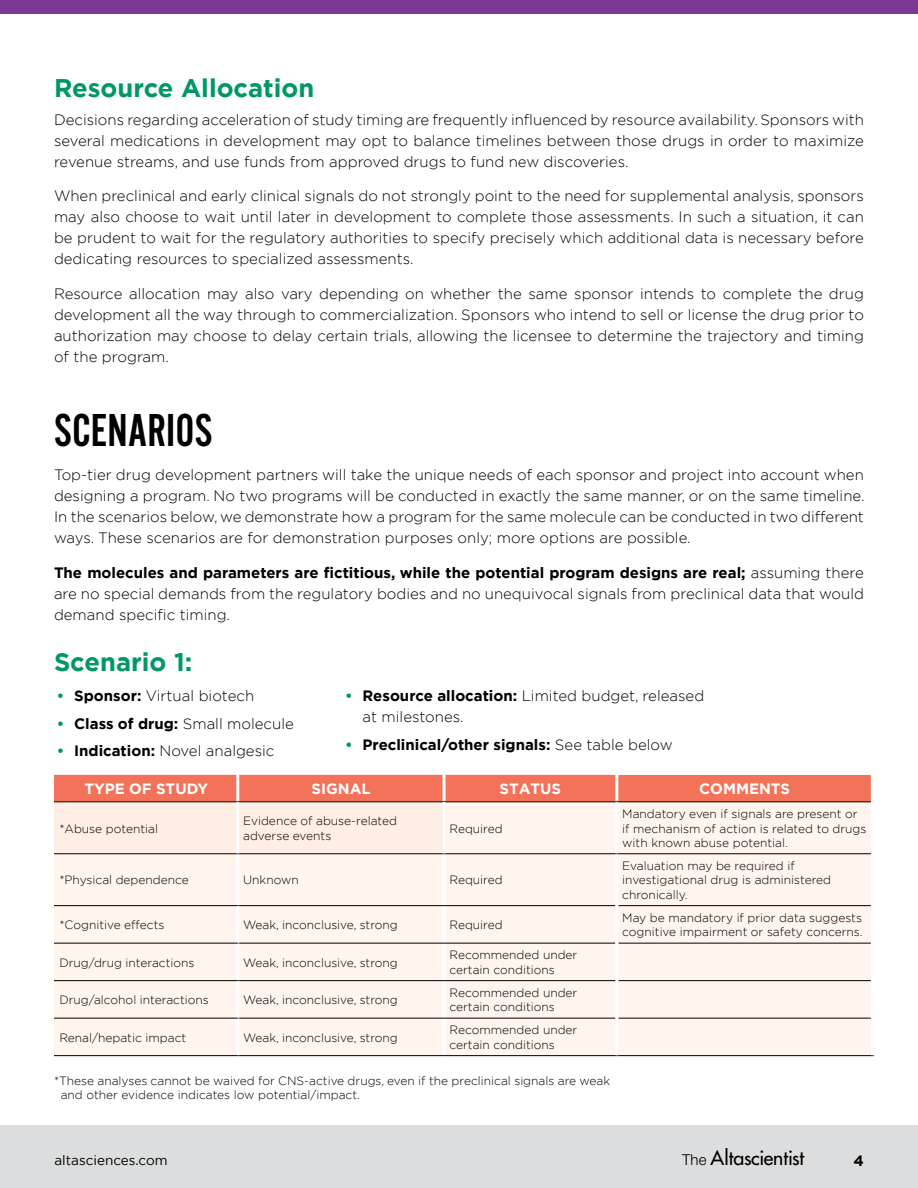
<style>
.page{position:relative;width:918px;height:1188px;background:#fff}
.page>*{position:absolute;margin:0;border:0;box-sizing:border-box;transform-origin:0 0}
.title_H2{font:48px "Alternate Got No 2 D";color:#000}
.Subtitle_H3{font:700 25.5px "Gotham";color:#009767}
.t1{font:500 19.5px "Futura Std";letter-spacing:-.01em;color:#000}
.Body{font:300 15px/21px "Gotham";color:#000;text-align:justify}
.Bullets_green{font:300 15px/21px "Gotham";color:#000}
.Bullets_green-2{font:700 15px "Gotham";color:#000}
.Body-2{font:700 15px "Gotham";color:#fff}
.t2{font:13.5px "Gotham";color:#000}
.Body-3{font:300 12px/14.4px "Gotham";color:#000}
.s1{font-weight:700}
.s2{font-weight:700;color:#009767}
.s3{color:#009767}
.s4{font-weight:300}
.s5{font-family:"Helvetica Neue LT Std";font-weight:300;font-size:15px}
</style>
<div class="page">
<div style="left:0;top:1125px;width:918px;height:63px;background:#dcddde"></div>
<div style="left:0;top:0;width:918px;height:14px;background:#7c3996"></div>
<div style="left:617px;top:775px;width:255px;height:27px;background:#f3725a"></div>
<div style="left:54px;top:775px;width:561px;height:26px;background:#f3725a"></div>
<div style="left:54px;top:802px;width:817px;height:253px;background:#fff4ee"></div>
<hr style="left:443px;top:854px;width:3px;height:51px;background:#fff">
<hr style="left:443px;top:906px;width:3px;height:37px;background:#fff">
<hr style="left:443px;top:944px;width:3px;height:36px;background:#fff">
<hr style="left:443px;top:981px;width:3px;height:37px;background:#fff">
<hr style="left:443px;top:1019px;width:3px;height:36px;background:#fff">
<hr style="left:238px;top:905px;width:206px;height:1px;background:#000">
<hr style="left:444px;top:905px;width:171px;height:1px;background:#000">
<hr style="left:618px;top:905px;width:253px;height:1px;background:#000">
<hr style="left:238px;top:943px;width:206px;height:1px;background:#000">
<hr style="left:444px;top:943px;width:171px;height:1px;background:#000">
<hr style="left:618px;top:943px;width:253px;height:1px;background:#000">
<hr style="left:238px;top:980px;width:206px;height:1px;background:#000">
<hr style="left:444px;top:980px;width:171px;height:1px;background:#000">
<hr style="left:618px;top:980px;width:253px;height:1px;background:#000">
<hr style="left:238px;top:1018px;width:206px;height:1px;background:#000">
<hr style="left:444px;top:1018px;width:171px;height:1px;background:#000">
<hr style="left:618px;top:1018px;width:253px;height:1px;background:#000">
<hr style="left:238px;top:1055px;width:206px;height:1px;background:#000">
<hr style="left:444px;top:1055px;width:173px;height:1px;background:#000">
<hr style="left:617px;top:1055px;width:257px;height:1px;background:#000">
<hr style="left:236px;top:854px;width:3px;height:51px;background:#fff">
<hr style="left:236px;top:906px;width:3px;height:37px;background:#fff">
<hr style="left:236px;top:944px;width:3px;height:36px;background:#fff">
<hr style="left:236px;top:981px;width:3px;height:37px;background:#fff">
<hr style="left:236px;top:1019px;width:3px;height:36px;background:#fff">
<hr style="left:54px;top:905px;width:184px;height:1px;background:#000">
<hr style="left:54px;top:943px;width:184px;height:1px;background:#000">
<hr style="left:54px;top:980px;width:184px;height:1px;background:#000">
<hr style="left:54px;top:1018px;width:184px;height:1px;background:#000">
<hr style="left:54px;top:1055px;width:184px;height:1px;background:#000">
<hr style="left:615px;top:854px;width:3px;height:52px;background:#fff">
<hr style="left:615px;top:906px;width:3px;height:37px;background:#fff">
<hr style="left:615px;top:943px;width:3px;height:38px;background:#fff">
<hr style="left:615px;top:981px;width:3px;height:37px;background:#fff">
<hr style="left:615px;top:1018px;width:3px;height:37px;background:#fff">
<hr style="left:236px;top:775px;width:3px;height:26px;background:#fff">
<hr style="left:443px;top:775px;width:3px;height:26px;background:#fff">
<hr style="left:615px;top:775px;width:3px;height:26px;background:#fff">
<hr style="left:871px;top:775px;width:3px;height:27px;background:#fff">
<hr style="left:54px;top:801px;width:184px;height:1px;background:#000">
<hr style="left:238px;top:801px;width:206px;height:1px;background:#000">
<hr style="left:444px;top:801px;width:173px;height:1px;background:#000">
<hr style="left:617px;top:801px;width:254px;height:1px;background:#000">
<hr style="left:54px;top:853px;width:184px;height:1px;background:#000">
<hr style="left:238px;top:853px;width:206px;height:1px;background:#000">
<hr style="left:444px;top:853px;width:173px;height:1px;background:#000">
<hr style="left:617px;top:853px;width:254px;height:1px;background:#000">
<hr style="left:236px;top:802px;width:3px;height:51px;background:#fff">
<hr style="left:443px;top:802px;width:3px;height:51px;background:#fff">
<hr style="left:615px;top:802px;width:3px;height:51px;background:#fff">
<h3 class="Subtitle_H3" style="left:54px;top:71px;width:262px">Resource Allocation</h3>
<p class="Body" style="left:54px;top:109px;width:811px">Decisions regarding acceleration of study timing are frequently influenced by resource availability. Sponsors with several medications in development may opt to balance timelines between those drugs in order to maximize revenue streams, and use funds from approved drugs to fund new discoveries.</p>
<p class="Body" style="left:54px;top:185px;width:812px">When preclinical and early clinical signals do not strongly point to the need for supplemental analysis, sponsors may also choose to wait until later in development to complete those assessments. In such a situation, it can be prudent to wait for the regulatory authorities to specify precisely which additional data is necessary before dedicating resources to specialized assessments.</p>
<p class="Body" style="left:54px;top:283px;width:812px">Resource allocation may also vary depending on whether the same sponsor intends to complete the drug development all the way through to commercialization. Sponsors who intend to sell or license the drug prior to authorization may choose to delay certain trials, allowing the licensee to determine the trajectory and timing of the program.</p>
<h2 class="title_H2" style="left:54px;top:404px;width:160px">SCENARIOS</h2>
<p class="Body" style="left:54px;top:464px;width:812px">Top-tier drug development partners will take the unique needs of each sponsor and project into account when designing a program. No two programs will be conducted in exactly the same manner, or on the same timeline.<br>In the scenarios below, we demonstrate how a program for the same molecule can be conducted in two different ways. These scenarios are for demonstration purposes only; more options are possible.</p>
<p class="Body" style="left:54px;top:561px;width:812px"><span class="s1">The molecules and parameters are fictitious, while the potential program designs are real;</span> assuming there are no special demands from the regulatory bodies and no unequivocal signals from preclinical data that would demand specific timing.</p>
<h3 class="Subtitle_H3" style="left:54px;top:645px;width:140px">Scenario 1:</h3>
<p class="Bullets_green" style="left:57px;top:685px;width:199px"><span class="s2">•</span> <span class="s1">Sponsor:</span> Virtual biotech</p>
<p class="Bullets_green" style="left:57px;top:713px;width:238px"><span class="s2">•</span> <span class="s1">Class of drug:</span> Small molecule</p>
<p class="Bullets_green" style="left:57px;top:740px;width:219px"><span class="s2">•</span> <span class="s1">Indication:</span> Novel analgesic</p>
<p class="Body-2" style="left:84px;top:779px;width:125px">TYPE OF STUDY</p>
<p class="Body-2" style="left:312px;top:779px;width:61px">SIGNAL</p>
<p class="Body-2" style="left:500px;top:779px;width:63px">STATUS</p>
<p class="Body-2" style="left:699px;top:779px;width:92px">COMMENTS</p>
<p class="Body-3" style="left:59px;top:821px;width:100px">*Abuse potential</p>
<p class="Body-3" style="left:243px;top:814px;width:155px">Evidence of abuse-related adverse events</p>
<p class="Body-3" style="left:449px;top:821px;width:55px">Required</p>
<p class="Bullets_green" style="left:363px;top:685px;width:343px;text-indent:-17px"><span class="s2">•</span> <span class="s1">Resource allocation:</span> Limited budget, released at milestones.</p>
<p class="Bullets_green-2" style="left:345px;top:735px;width:329px"><span class="s3">•</span> Preclinical/other signals: <span class="s4">See table below</span></p>
<p class="Body-3" style="left:622px;top:806px;width:246px">Mandatory even if signals are present or if mechanism of action is related to drugs with known abuse potential.</p>
<p class="Body-3" style="left:59px;top:873px;width:131px">*Physical dependence</p>
<p class="Body-3" style="left:243px;top:873px;width:57px">Unknown</p>
<p class="Body-3" style="left:449px;top:873px;width:55px">Required</p>
<p class="Body-3" style="left:622px;top:858px;width:210px">Evaluation may be required if investigational drug is administered chronically.</p>
<p class="Body-3" style="left:59px;top:917px;width:107px">*Cognitive effects</p>
<p class="Body-3" style="left:243px;top:917px;width:156px">Weak, inconclusive, strong</p>
<p class="Body-3" style="left:449px;top:917px;width:55px">Required</p>
<p class="Body-3" style="left:622px;top:910px;width:242px">May be mandatory if prior data suggests cognitive impairment or safety concerns.</p>
<p class="Body-3" style="left:59px;top:955px;width:137px">Drug/drug interactions</p>
<p class="Body-3" style="left:243px;top:955px;width:156px">Weak, inconclusive, strong</p>
<p class="Body-3" style="left:449px;top:948px;width:129px">Recommended under certain conditions</p>
<p class="Body-3" style="left:59px;top:992px;width:151px">Drug/alcohol interactions</p>
<p class="Body-3" style="left:243px;top:992px;width:156px">Weak, inconclusive, strong</p>
<p class="Body-3" style="left:449px;top:985px;width:129px">Recommended under certain conditions</p>
<p class="Body-3" style="left:59px;top:1030px;width:129px">Renal/hepatic impact</p>
<p class="Body-3" style="left:243px;top:1030px;width:156px">Weak, inconclusive, strong</p>
<p class="Body-3" style="left:449px;top:1023px;width:129px">Recommended under certain conditions</p>
<p class="Body-3" style="left:61px;top:1073px;width:551px;text-indent:-7px">*These analyses cannot be waived for CNS-active drugs, even if the preclinical signals are weak and other evidence indicates low potential/impact.</p>
<p class="t2" style="left:54px;top:1152px;width:115px">altasciences.com</p>
<h3 class="t1" style="left:682px;top:1146px;width:123px"><span class="s5">The</span> Altascientist</h3>
<p class="Bullets_green-2" style="left:853px;top:1150px;width:12px">4</p>
</div>
